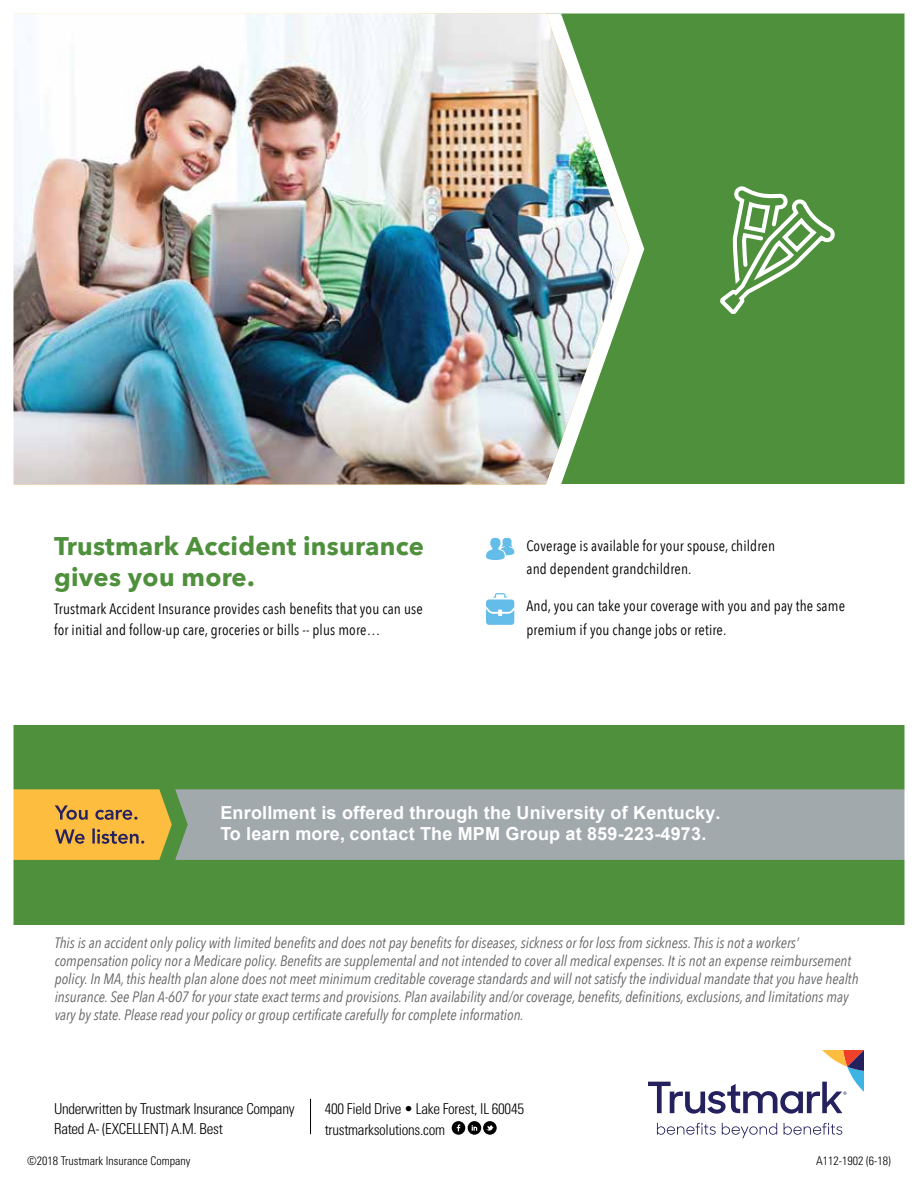
<style>
.page{position:relative;width:918px;height:1188px;background:#fff}
.page>*{position:absolute;margin:0;border:0;box-sizing:border-box;transform-origin:0 0}
.t1{font:700 25.5px/30.6px "Avenir Next";letter-spacing:.01em;color:#4f903c}
.t2{font:700 18px/21px "Arial";letter-spacing:.01em;color:#fff}
.t3{font:italic 15px/18px "Avenir Next Condensed";color:#636466}
.t4{font:15px/23.4px "Avenir Next Condensed";letter-spacing:.01em;color:#000}
.t5{font:300 condensed 15px/21px "Univers";letter-spacing:-.02em;color:#000}
.t6{font:300 condensed 12px "Univers";color:#000}
</style>
<div class="page">
<img style="left:13px;top:13px;width:892px;height:1126px">
<h1 class="t1" style="left:54px;top:531px;width:372px">Trustmark Accident insurance gives you more.</h1>
<p class="t4" style="left:54px;top:597px;width:370px;line-height:21px">Trustmark Accident Insurance provides cash benefits that you can use for initial and follow-up care, groceries or bills -- plus more…</p>
<p class="t4" style="left:526px;top:533px;width:250px">Coverage is available for your spouse, children and dependent grandchildren.</p>
<p class="t4" style="left:526px;top:594px;width:320px">And, you can take your coverage with you and pay the same premium if you change jobs or retire.</p>
<p class="t2" style="left:220px;top:802px;width:502px">Enrollment is offered through the University of Kentucky.<br>To learn more, contact The MPM Group at 859-223-4973.</p>
<p class="t3" style="left:55px;top:934px;width:805px">This is an accident only policy with limited benefits and does not pay benefits for diseases, sickness or for loss from sickness. This is not a workers’ compensation policy nor a Medicare policy. Benefits are supplemental and not intended to cover all medical expenses. It is not an expense reimbursement policy. In MA, this health plan alone does not meet minimum creditable coverage standards and will not satisfy the individual mandate that you have health insurance. See Plan A-607 for your state exact terms and provisions. Plan availability and/or coverage, benefits, definitions, exclusions, and limitations may vary by state. Please read your policy or group certificate carefully for complete information.</p>
<p class="t5" style="left:54px;top:1099px;width:242px;line-height:19.5px">Underwritten by Trustmark Insurance Company<br>Rated A- (EXCELLENT) A.M. Best</p>
<p class="t5" style="left:325px;top:1098px;width:201px">400 Field Drive • Lake Forest, IL 60045 trustmarksolutions.com</p>
<p class="t6" style="left:27px;top:1153px;width:165px">©2018 Trustmark Insurance Company</p>
<p class="t6" style="left:816px;top:1153px;width:76px">A112-1902 (6-18)</p>
</div>
